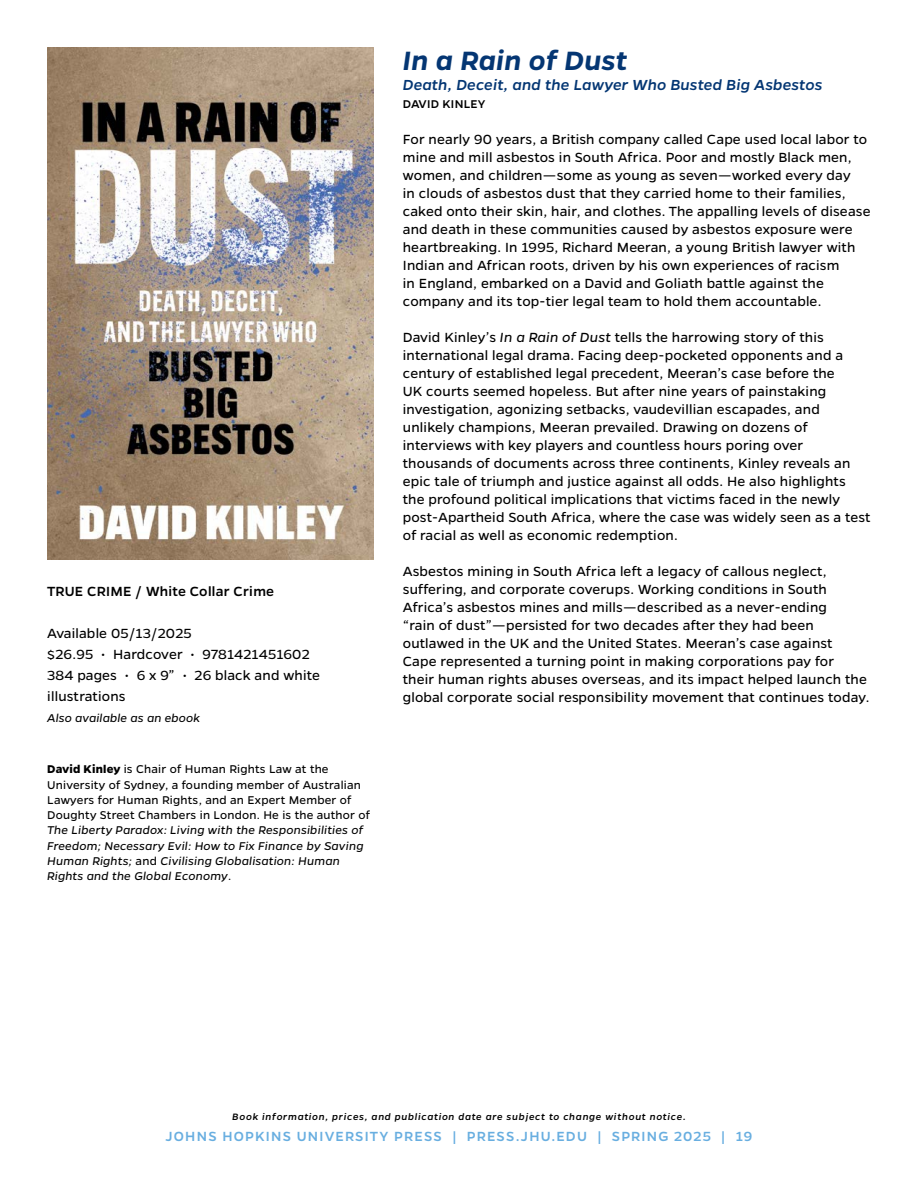
<style>
.page{position:relative;width:918px;height:1188px;background:#fff}
.page>*{position:absolute;margin:0;border:0;box-sizing:border-box;transform-origin:0 0}
.t1{font:italic 600 30px "Gentona";letter-spacing:.01em;color:#043673}
.t2{font:italic 500 16.5px "Gentona";letter-spacing:.01em;color:#043673}
.t3{font:15px/18px "Gentona";letter-spacing:.01em;color:#000}
.t4{font:500 15px "Gentona";letter-spacing:.08em;color:#68aee0}
.t5{font:500 15px "Gentona";letter-spacing:.015em;color:#000}
.t6{font:12.75px/15.3px "Gentona";letter-spacing:.015em;color:#000}
.t7{font:italic 12.75px "Gentona";letter-spacing:.01em;color:#000}
.t8{font:500 12.75px "Gentona";letter-spacing:.015em;color:#000}
.t9{font:italic 500 10.5px "Gentona";letter-spacing:.07em;color:#000}
.s1{font-weight:700}
.s2{font-style:italic}
</style>
<div class="page">
<img style="left:47px;top:47px;width:326px;height:512px">
<h4 class="t5" style="left:47px;top:583px;width:228px">TRUE CRIME / White Collar Crime</h4>
<p class="t3" style="left:47px;top:624px;width:146px">Available 05/13/2025</p>
<p class="t3" style="left:47px;top:645px;width:264px">$26.95 • Hardcover • 9781421451602</p>
<p class="t3" style="left:47px;top:665px;width:274px;line-height:21px">384 pages • 6 x 9” • 26 black and white illustrations</p>
<p class="t7" style="left:47px;top:711px;width:154px">Also available as an ebook</p>
<p class="t6" style="left:47px;top:762px;width:324px"><span class="s1">David Kinley</span> is Chair of Human Rights Law at the University of Sydney, a founding member of Australian Lawyers for Human Rights, and an Expert Member of Doughty Street Chambers in London. He is the author of <span class="s2">The Liberty Paradox: Living with the Responsibilities of Freedom; Necessary Evil: How to Fix Finance by Saving Human Rights;</span> and <span class="s2">Civilising Globalisation: Human Rights and the Global Economy</span>.</p>
<h1 class="t1" style="left:403px;top:43px;width:226px">In a Rain of Dust</h1>
<h2 class="t2" style="left:403px;top:75px;width:421px">Death, Deceit, and the Lawyer Who Busted Big Asbestos</h2>
<h3 class="t8" style="left:403px;top:97px;width:84px">DAVID KINLEY</h3>
<p class="t3" style="left:403px;top:130px;width:469px">For nearly 90 years, a British company called Cape used local labor to mine and mill asbestos in South Africa. Poor and mostly Black men, women, and children—some as young as seven—worked every day<br>in clouds of asbestos dust that they carried home to their families, caked onto their skin, hair, and clothes. The appalling levels of disease and death in these communities caused by asbestos exposure were heartbreaking. In 1995, Richard Meeran, a young British lawyer with Indian and African roots, driven by his own experiences of racism<br>in England, embarked on a David and Goliath battle against the company and its top-tier legal team to hold them accountable.</p>
<p class="t3" style="left:403px;top:328px;width:469px">David Kinley’s <span class="s2">In a Rain of Dust</span> tells the harrowing story of this international legal drama. Facing deep-pocketed opponents and a century of established legal precedent, Meeran’s case before the<br>UK courts seemed hopeless. But after nine years of painstaking investigation, agonizing setbacks, vaudevillian escapades, and unlikely champions, Meeran prevailed. Drawing on dozens of interviews with key players and countless hours poring over thousands of documents across three continents, Kinley reveals an epic tale of triumph and justice against all odds. He also highlights the profound political implications that victims faced in the newly post-Apartheid South Africa, where the case was widely seen as a test of racial as well as economic redemption.</p>
<p class="t3" style="left:403px;top:562px;width:468px">Asbestos mining in South Africa left a legacy of callous neglect, suffering, and corporate coverups. Working conditions in South Africa’s asbestos mines and mills—described as a never-ending<br>“rain of dust”—persisted for two decades after they had been outlawed in the UK and the United States. Meeran’s case against Cape represented a turning point in making corporations pay for<br>their human rights abuses overseas, and its impact helped launch the global corporate social responsibility movement that continues today.</p>
<p class="t9" style="left:232px;top:1110px;width:455px">Book information, prices, and publication date are subject to change without notice.</p>
<p class="t4" style="left:166px;top:1128px;width:588px">JOHNS HOPKINS UNIVERSITY PRESS | PRESS.JHU.EDU | SPRING 2025 | 19</p>
</div>
